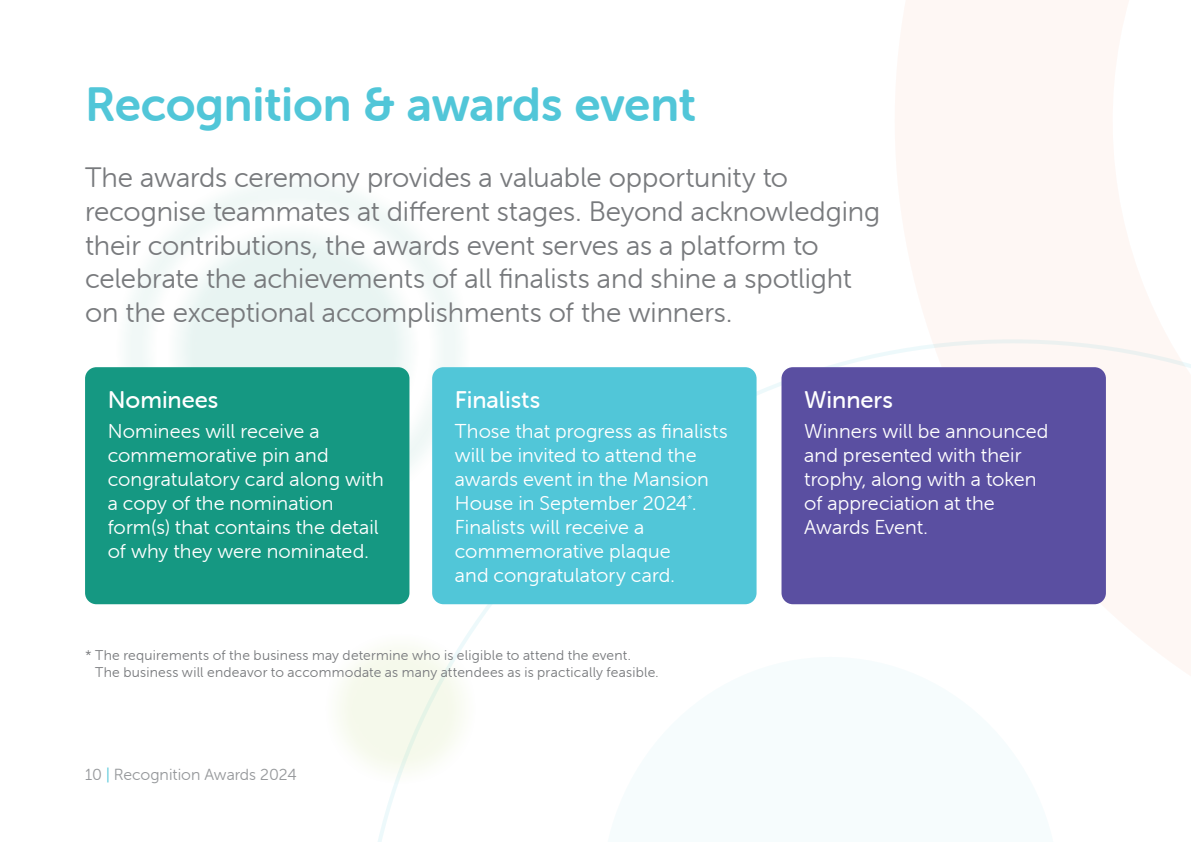
<style>
.page{position:relative;width:1191px;height:842px;background:#fff}
.page>*{position:absolute;margin:0;border:0;box-sizing:border-box;transform-origin:0 0}
.t1{font:48px "Museo Sans Rounded 700";letter-spacing:-.005em;color:#51c6d8}
.t2{font:28px/33.6px "Museo Sans Rounded 300";letter-spacing:-.005em;color:#787a7d}
.t3{font:24px "Museo Sans Rounded 500";color:#fff}
.t4{font:20px/24px "Museo Sans Rounded 300";letter-spacing:.005em;color:#fff}
.t5{font:16px "Museo Sans Rounded 300";color:#97999c}
.t6{font:14px/16.8px "Museo Sans Rounded 300";letter-spacing:.015em;color:#787a7d}
.s1{color:#51c6d8}
</style>
<div class="page">
<svg style="left:892px;top:0;width:299px;height:675px;fill:#fef7f4"></svg>
<img style="left:127px;top:183px;width:333px;height:358px">
<div style="left:85px;top:367px;width:324px;height:237px;background:#159882;border-radius:11px"></div>
<div style="left:432px;top:367px;width:324px;height:237px;background:#51c6d8;border-radius:11px"></div>
<div style="left:781px;top:367px;width:325px;height:237px;background:#5a4fa1;border-radius:11px"></div>
<svg style="left:892px;top:657px;width:167px;height:18px"></svg>
<h1 class="t1" style="left:85px;top:78px;width:612px">Recognition &amp; awards event</h1>
<p class="t2" style="left:85px;top:161px;width:796px">The awards ceremony provides a valuable opportunity to recognise teammates at different stages. Beyond acknowledging their contributions, the awards event serves as a platform to celebrate the achievements of all finalists and shine a spotlight on the exceptional accomplishments of the winners.</p>
<p class="t3" style="left:108px;top:386px;width:112px">Nominees</p>
<p class="t4" style="left:108px;top:419px;width:277px">Nominees will receive a commemorative pin and congratulatory card along with a copy of the nomination form(s) that contains the detail of why they were nominated.</p>
<p class="t3" style="left:455px;top:386px;width:87px">Finalists</p>
<p class="t4" style="left:455px;top:419px;width:274px">Those that progress as finalists will be invited to attend the awards event in the Mansion<br>House in September 2024<sup>*</sup>.<br>Finalists will receive a commemorative plaque<br>and congratulatory card.</p>
<p class="t6" style="left:95px;top:647px;width:565px;text-indent:-10px">* The requirements of the business may determine who is eligible to attend the event.<br>The business will endeavor to accommodate as many attendees as is practically feasible.</p>
<p class="t5" style="left:85px;top:766px;width:213px">10 <span class="s1">|</span> Recognition Awards 2024</p>
<p class="t3" style="left:804px;top:386px;width:90px">Winners</p>
<p class="t4" style="left:804px;top:419px;width:246px">Winners will be announced and presented with their trophy, along with a token of appreciation at the<br>Awards Event.</p>
</div>
